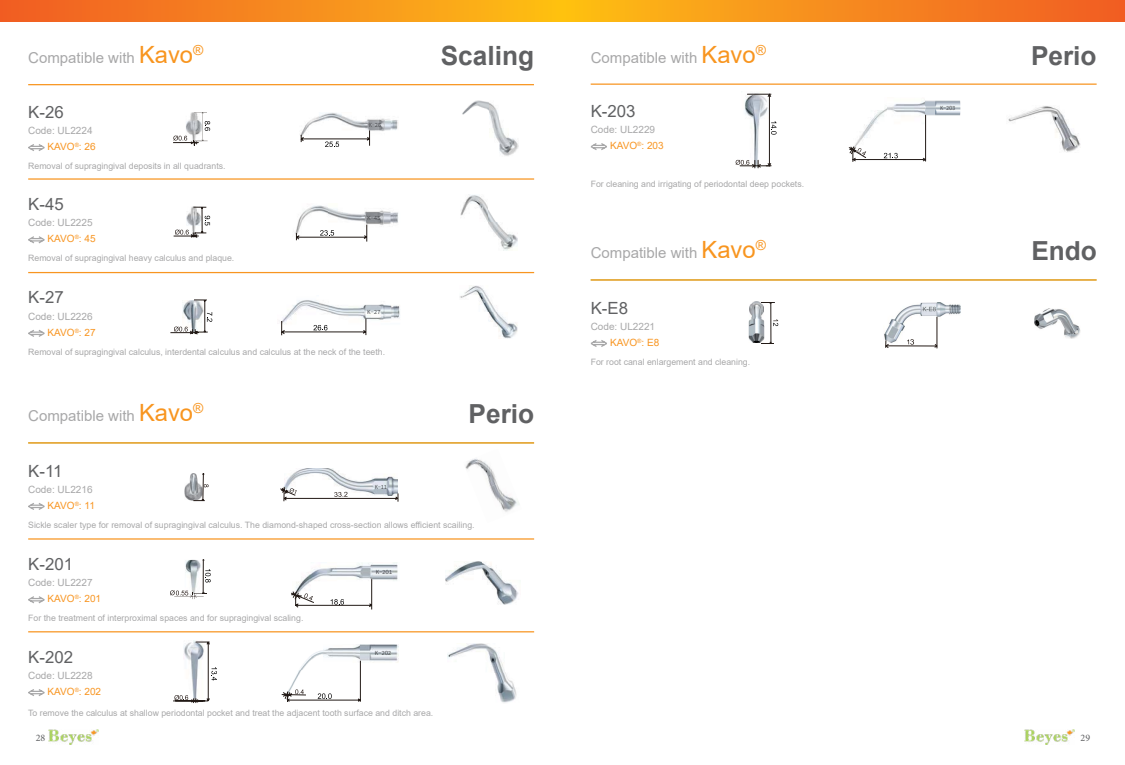
<style>
.page{position:relative;width:1125px;height:765px;background:#fff}
.page>*{position:absolute;margin:0;border:0;box-sizing:border-box;transform-origin:0 0}
.t1{font:700 26.5px "Arial";color:#606163}
.t2{font:700 26.25px "Arial";color:#606163}
.t3{font:16.75px "Arial";color:#606163}
.t4{font:15px "Arial";color:#a8a8a9}
.t5{font:10px/16.2px "Arial";color:#a8a8a9;text-align:right}
.t6{font:10px "Minion Pro";color:#5f6062}
.t7{font:8.75px "Arial";color:#a8a8a9}
.t8{font:6.25px "Source Code Variable";letter-spacing:-.05em;color:#444549;scale:.95 1}
.t9{font:6.25px "Source Code Variable";letter-spacing:-.05em;color:#444549;scale:.87 1}
.s1{font-size:23.75px;color:#f8951f}
.s2{color:#f89521}
</style>
<div class="page">
<hr style="left:28px;top:84px;width:506px;height:1px;background:#f8951f">
<svg style="left:28px;top:144px;width:17px;height:7px"></svg>
<hr style="left:28px;top:178px;width:506px;height:2px;background:#f89521">
<svg style="left:28px;top:236px;width:17px;height:8px"></svg>
<svg style="left:173px;top:112px;width:37px;height:34px"></svg>
<img style="left:300px;top:112px;width:98px;height:27px">
<svg style="left:301px;top:130px;width:69px;height:17px"></svg>
<img style="left:462px;top:101px;width:56px;height:55px">
<svg style="left:173px;top:207px;width:37px;height:31px"></svg>
<img style="left:295px;top:205px;width:103px;height:32px">
<svg style="left:296px;top:224px;width:71px;height:18px"></svg>
<img style="left:461px;top:195px;width:56px;height:55px">
<hr style="left:28px;top:272px;width:506px;height:1px;background:#f89521">
<svg style="left:28px;top:330px;width:17px;height:7px"></svg>
<svg style="left:170px;top:300px;width:42px;height:35px"></svg>
<img style="left:280px;top:300px;width:120px;height:29px">
<svg style="left:281px;top:318px;width:85px;height:18px"></svg>
<img style="left:460px;top:286px;width:58px;height:53px">
<hr style="left:28px;top:442px;width:506px;height:2px;background:#f89521">
<svg style="left:28px;top:503px;width:17px;height:7px"></svg>
<img style="left:184px;top:483px;width:5px;height:17px">
<svg style="left:189px;top:473px;width:20px;height:28px"></svg>
<img style="left:284px;top:468px;width:114px;height:19px">
<svg style="left:280px;top:487px;width:118px;height:15px"></svg>
<img style="left:465px;top:458px;width:31px;height:21px">
<img style="left:488px;top:479px;width:31px;height:33px">
<hr style="left:28px;top:538px;width:506px;height:2px;background:#f89521">
<svg style="left:28px;top:596px;width:17px;height:8px"></svg>
<svg style="left:170px;top:559px;width:41px;height:40px"></svg>
<img style="left:305px;top:562px;width:93px;height:36px">
<svg style="left:291px;top:579px;width:81px;height:31px"></svg>
<img style="left:445px;top:561px;width:74px;height:44px">
<hr style="left:28px;top:631px;width:506px;height:1px;background:#f89521">
<svg style="left:28px;top:689px;width:17px;height:7px"></svg>
<svg style="left:173px;top:642px;width:44px;height:61px"></svg>
<img style="left:307px;top:644px;width:92px;height:19px">
<svg style="left:281px;top:660px;width:80px;height:42px"></svg>
<img style="left:447px;top:644px;width:70px;height:59px">
<svg style="left:590px;top:143px;width:17px;height:7px"></svg>
<img style="left:745px;top:93px;width:27px;height:76px">
<hr style="left:769px;top:94px;width:1px;height:72px;background:#221a16">
<svg style="left:747px;top:94px;width:24px;height:3px"></svg>
<svg style="left:771px;top:121px;width:6px;height:14px"></svg>
<svg style="left:736px;top:160px;width:35px;height:8px"></svg>
<hr style="left:591px;top:84px;width:506px;height:1px;background:#f89521">
<img style="left:851px;top:100px;width:110px;height:52px">
<hr style="left:925px;top:115px;width:1px;height:46px;background:#221a16">
<svg style="left:849px;top:147px;width:77px;height:15px"></svg>
<img style="left:1008px;top:106px;width:72px;height:46px">
<hr style="left:591px;top:279px;width:506px;height:2px;background:#f89521">
<svg style="left:590px;top:340px;width:17px;height:7px"></svg>
<img style="left:749px;top:301px;width:12px;height:42px">
<img style="left:749px;top:304px;width:12px;height:12px">
<svg style="left:761px;top:302px;width:17px;height:42px"></svg>
<img style="left:1035px;top:309px;width:46px;height:29px">
<img style="left:884px;top:302px;width:77px;height:37px">
<hr style="left:937px;top:317px;width:1px;height:31px;background:#231915">
<svg style="left:885px;top:339px;width:53px;height:9px"></svg>
<img style="left:48px;top:729px;width:51px;height:16px">
<img style="left:1024px;top:729px;width:50px;height:16px">
<div style="left:0;top:0;width:562px;height:22px;background:linear-gradient(to right,#f05a25,#fdbd15)"></div>
<div style="left:563px;top:0;width:562px;height:22px;background:linear-gradient(to right,#febe15,#f05b25)"></div>
<h3 class="t4" style="left:28px;top:47px;width:177px">Compatible with <span class="s1">Kavo</span><sup>®</sup></h3>
<h1 class="t1" style="left:441px;top:37px;width:95px">Scaling</h1>
<h3 class="t3" style="left:28px;top:100px;width:37px">K-26</h3>
<p class="t5" style="left:28px;top:122px;width:69px">Code: UL2224<br><span class="s2">KAVO</span><sup>®</sup><span class="s2">: 26</span></p>
<p class="t7" style="left:28px;top:160px;width:199px">Removal of supragingival deposits in all quadrants.</p>
<h3 class="t3" style="left:28px;top:192px;width:37px">K-45</h3>
<p class="t5" style="left:28px;top:214px;width:69px">Code: UL2225<br><span class="s2">KAVO</span><sup>®</sup><span class="s2">: 45</span></p>
<p class="t7" style="left:28px;top:252px;width:208px">Removal of supragingival heavy calculus and plaque.</p>
<p class="t9" style="left:369px;top:120px;width:16px">K-26</p>
<p class="t8" style="left:367px;top:213px;width:16px">K-45</p>
<h3 class="t3" style="left:28px;top:286px;width:37px">K-27</h3>
<p class="t5" style="left:28px;top:308px;width:69px">Code: UL2226<br><span class="s2">KAVO</span><sup>®</sup><span class="s2">: 27</span></p>
<p class="t7" style="left:28px;top:346px;width:358px">Removal of supragingival calculus, interdental calculus and calculus at the neck of the teeth.</p>
<p class="t8" style="left:367px;top:308px;width:16px">K-27</p>
<h3 class="t4" style="left:28px;top:405px;width:177px">Compatible with <span class="s1">Kavo</span><sup>®</sup></h3>
<h2 class="t2" style="left:469px;top:395px;width:67px">Perio</h2>
<h3 class="t3" style="left:28px;top:459px;width:36px">K-11</h3>
<p class="t5" style="left:28px;top:481px;width:68px">Code: UL2216<br><span class="s2">KAVO</span><sup>®</sup><span class="s2">: 11</span></p>
<p class="t7" style="left:28px;top:519px;width:448px">Sickle scaler type for removal of supragingival calculus. The diamond-shaped cross-section allows efficient scailing.</p>
<p class="t9" style="left:375px;top:482px;width:16px">K-11</p>
<h3 class="t3" style="left:28px;top:552px;width:46px">K-201</h3>
<p class="t5" style="left:48px;top:574px;width:55px;text-align:left;text-indent:-19px">Code: UL2227<br><span class="s2">KAVO</span><sup>®</sup><span class="s2">: 201</span></p>
<p class="t7" style="left:28px;top:612px;width:277px">For the treatment of interproximal spaces and for supragingival scaling.</p>
<p class="t8" style="left:376px;top:567px;width:19px">K-2O1</p>
<h3 class="t3" style="left:28px;top:645px;width:46px">K-202</h3>
<p class="t5" style="left:48px;top:667px;width:55px;text-align:left;text-indent:-19px">Code: UL2228<br><span class="s2">KAVO</span><sup>®</sup><span class="s2">: 202</span></p>
<p class="t7" style="left:28px;top:707px;width:407px">To remove the calculus at shallow periodontal pocket and treat the adjacent tooth surface and ditch area.</p>
<p class="t8" style="left:375px;top:649px;width:19px">K-2O2</p>
<h3 class="t4" style="left:591px;top:47px;width:177px">Compatible with <span class="s1">Kavo</span><sup>®</sup></h3>
<h2 class="t2" style="left:1031px;top:37px;width:67px">Perio</h2>
<h3 class="t3" style="left:591px;top:99px;width:46px">K-203</h3>
<p class="t5" style="left:610px;top:121px;width:55px;text-align:left;text-indent:-19px">Code: UL2229<br><span class="s2">KAVO</span><sup>®</sup><span class="s2">: 203</span></p>
<p class="t7" style="left:591px;top:178px;width:215px">For cleaning and irrigating of periodontal deep pockets.</p>
<p class="t9" style="left:940px;top:103px;width:19px">K-2O3</p>
<h3 class="t4" style="left:591px;top:243px;width:177px">Compatible with <span class="s1">Kavo</span><sup>®</sup></h3>
<h2 class="t2" style="left:1031px;top:232px;width:67px">Endo</h2>
<h3 class="t3" style="left:591px;top:296px;width:39px">K-E8</h3>
<p class="t5" style="left:610px;top:318px;width:51px;text-align:left;text-indent:-19px">Code: UL2221<br><span class="s2">KAVO</span><sup>®</sup><span class="s2">: E8</span></p>
<p class="t7" style="left:591px;top:356px;width:161px">For root canal enlargement and cleaning.</p>
<p class="t6" style="left:36px;top:731px;width:11px">28</p>
<p class="t6" style="left:1081px;top:731px;width:11px">29</p>
</div>
